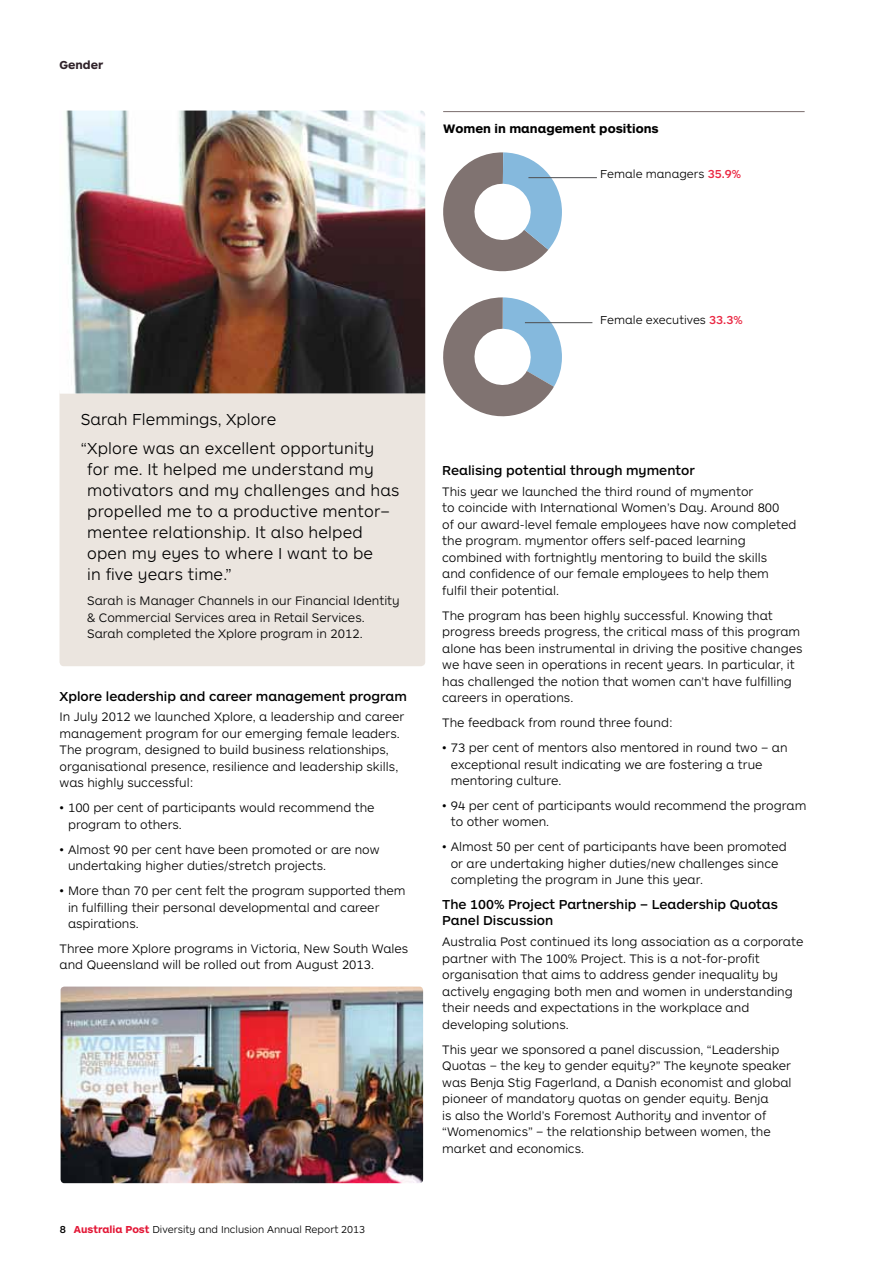
<style>
.page{position:relative;width:893px;height:1263px;background:#fff}
.page>*{position:absolute;margin:0;border:0;box-sizing:border-box;transform-origin:0 0}
.t1{font:300 16.5px/21px "Letter";letter-spacing:.01em;color:#000}
.t2{font:500 13.5px/16.5px "Letter";color:#000}
.t3{font:300 12.75px/16.5px "Letter";color:#000}
.t4{font:700 12.75px "Letter";color:#000}
.t5{font:300 12px "Letter";color:#000}
.t6{font:700 12px "Letter";color:#30232a}
.t7{font:300 10.5px "Letter";color:#000}
.s1{font-weight:500;color:#ea2843}
.s2{font-weight:500}
.s3{font-weight:700;color:#e31837}
</style>
<div class="page">
<div style="left:60px;top:393px;width:365px;height:273px;background:#ebe5df"></div>
<img style="left:66px;top:111px;width:359px;height:282px">
<svg style="left:443px;top:152px;width:119px;height:120px"></svg>
<hr style="left:528px;top:177px;width:69px;height:1px;background:#4d4d4f">
<svg style="left:443px;top:297px;width:119px;height:120px"></svg>
<hr style="left:525px;top:322px;width:67px;height:1px;background:#4d4d4f">
<hr style="left:443px;top:111px;width:362px;height:1px;background:#796d6d">
<img style="left:61px;top:986px;width:362px;height:197px">
<p class="t6" style="left:60px;top:57px;width:45px">Gender</p>
<p class="t4" style="left:443px;top:120px;width:217px">Women in management positions</p>
<p class="t5" style="left:600px;top:166px;width:143px">Female managers <span class="s1">35.9%</span></p>
<p class="t5" style="left:600px;top:312px;width:144px">Female executives <span class="s1">33.3%</span></p>
<p class="t1" style="left:81px;top:403px;width:295px;line-height:29.5px">Sarah Flemmings, Xplore<br>“Xplore was an excellent opportunity</p>
<p class="t1" style="left:87px;top:458px;width:314px">for me. It helped me understand my motivators and my challenges and has propelled me to a productive mentor– mentee relationship. It also helped open my eyes to where I want to be<br>in five years time.”</p>
<p class="t3" style="left:87px;top:592px;width:314px">Sarah is Manager Channels in our Financial Identity &amp; Commercial Services area in Retail Services.<br>Sarah completed the Xplore program in 2012.</p>
<p class="t2" style="left:60px;top:687px;width:349px">Xplore leadership and career management program</p>
<p class="t3" style="left:60px;top:708px;width:346px">In July 2012 we launched Xplore, a leadership and career management program for our emerging female leaders.<br>The program, designed to build business relationships, organisational presence, resilience and leadership skills, was highly successful:</p>
<p class="t3" style="left:68px;top:799px;width:308px;text-indent:-9px">• 100 per cent of participants would recommend the program to others.</p>
<p class="t3" style="left:68px;top:840px;width:313px;text-indent:-9px">• Almost 90 per cent have been promoted or are now undertaking higher duties/stretch projects.</p>
<p class="t3" style="left:68px;top:882px;width:339px;text-indent:-9px">• More than 70 per cent felt the program supported them in fulfilling their personal developmental and career aspirations.</p>
<p class="t3" style="left:60px;top:939px;width:350px">Three more Xplore programs in Victoria, New South Wales and Queensland will be rolled out from August 2013.</p>
<p class="t7" style="left:60px;top:1223px;width:307px"><span class="s2">8</span> <span class="s3">Australia Post</span> Diversity and Inclusion Annual Report 2013</p>
<p class="t2" style="left:442px;top:461px;width:254px">Realising potential through mymentor</p>
<p class="t3" style="left:442px;top:482px;width:356px">This year we launched the third round of mymentor<br>to coincide with International Women’s Day. Around 800<br>of our award-level female employees have now completed the program. mymentor offers self-paced learning combined with fortnightly mentoring to build the skills<br>and confidence of our female employees to help them fulfil their potential.</p>
<p class="t3" style="left:442px;top:606px;width:362px">The program has been highly successful. Knowing that progress breeds progress, the critical mass of this program alone has been instrumental in driving the positive changes we have seen in operations in recent years. In particular, it has challenged the notion that women can’t have fulfilling careers in operations.</p>
<p class="t3" style="left:442px;top:714px;width:232px">The feedback from round three found:</p>
<p class="t3" style="left:451px;top:739px;width:338px;text-indent:-9px">• 73 per cent of mentors also mentored in round two – an exceptional result indicating we are fostering a true mentoring culture.</p>
<p class="t3" style="left:451px;top:797px;width:357px;text-indent:-9px">• 94 per cent of participants would recommend the program to other women.</p>
<p class="t3" style="left:451px;top:838px;width:338px;text-indent:-9px">• Almost 50 per cent of participants have been promoted or are undertaking higher duties/new challenges since completing the program in June this year.</p>
<p class="t2" style="left:442px;top:895px;width:337px">The 100% Project Partnership – Leadership Quotas<br>Panel Discussion</p>
<p class="t3" style="left:442px;top:933px;width:363px">Australia Post continued its long association as a corporate partner with The 100% Project. This is a not-for-profit organisation that aims to address gender inequality by actively engaging both men and women in understanding their needs and expectations in the workplace and developing solutions.</p>
<p class="t3" style="left:442px;top:1040px;width:351px">This year we sponsored a panel discussion, “Leadership Quotas – the key to gender equity?” The keynote speaker was Benja Stig Fagerland, a Danish economist and global pioneer of mandatory quotas on gender equity. Benja<br>is also the World’s Foremost Authority and inventor of “Womenomics” – the relationship between women, the market and economics.</p>
</div>
